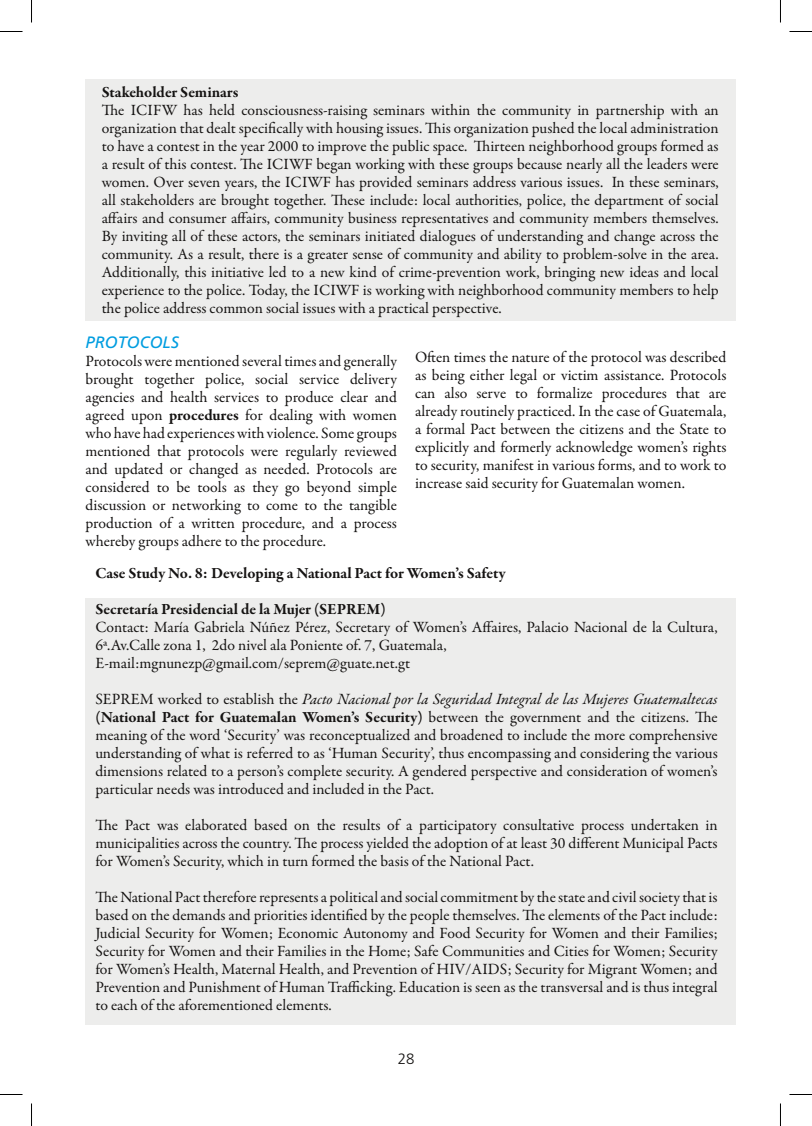
<style>
.page{position:relative;width:812px;height:1126px;background:#fff}
.page>*{position:absolute;margin:0;border:0;box-sizing:border-box;transform-origin:0 0}
.t1{font:italic 16.5px "Frutiger";color:#009de0}
.t2{font:15.75px/18px "Garamond Premr Pro";letter-spacing:-.005em;color:#151312;text-align:justify}
.t3{font:700 15.75px "Garamond Premr Pro";color:#151312}
.t4{font:300 15px "Frutiger";color:#151312}
.s1{font-weight:700}
.s2{font-style:italic}
</style>
<div class="page">
<div style="left:86px;top:598px;width:649px;height:427px;background:#ededec"></div>
<div style="left:86px;top:80px;width:649px;height:241px;background:#ededec"></div>
<svg style="left:0;top:31px;width:22px;height:1px"></svg>
<svg style="left:789px;top:31px;width:22px;height:1px"></svg>
<svg style="left:0;top:1094px;width:22px;height:1px"></svg>
<svg style="left:789px;top:1094px;width:22px;height:1px"></svg>
<svg style="left:31px;top:0;width:1px;height:22px"></svg>
<svg style="left:31px;top:1103px;width:1px;height:23px"></svg>
<svg style="left:780px;top:0;width:1px;height:22px"></svg>
<svg style="left:780px;top:1103px;width:1px;height:23px"></svg>
<p class="t3" style="left:102px;top:82px;width:138px">Stakeholder Seminars</p>
<p class="t2" style="left:102px;top:101px;width:618px">The ICIFW has held consciousness-raising seminars within the community in partnership with an organization that dealt specifically with housing issues. This organization pushed the local administration to have a contest in the year 2000 to improve the public space. Thirteen neighborhood groups formed as a result of this contest. The ICIWF began working with these groups because nearly all the leaders were women. Over seven years, the ICIWF has provided seminars address various issues. In these seminars, all stakeholders are brought together. These include: local authorities, police, the department of social affairs and consumer affairs, community business representatives and community members themselves.<br>By inviting all of these actors, the seminars initiated dialogues of understanding and change across the community. As a result, there is a greater sense of community and ability to problem-solve in the area.<br>Additionally, this initiative led to a new kind of crime-prevention work, bringing new ideas and local experience to the police. Today, the ICIWF is working with neighborhood community members to help the police address common social issues with a practical perspective.</p>
<p class="t1" style="left:86px;top:332px;width:95px">PROTOCOLS</p>
<p class="t2" style="left:86px;top:352px;width:313px">Protocols were mentioned several times and generally brought together police, social service delivery agencies and health services to produce clear and agreed upon <span class="s1">procedures</span> for dealing with women who have had experiences with violence. Some groups mentioned that protocols were regularly reviewed and updated or changed as needed. Protocols are considered to be tools as they go beyond simple discussion or networking to come to the tangible production of a written procedure, and a process whereby groups adhere to the procedure.</p>
<p class="t2" style="left:415px;top:349px;width:313px">Often times the nature of the protocol was described as being either legal or victim assistance. Protocols can also serve to formalize procedures that are already routinely practiced. In the case of Guatemala, a formal Pact between the citizens and the State to explicitly and formerly acknowledge women’s rights to security, manifest in various forms, and to work to increase said security for Guatemalan women.</p>
<p class="t3" style="left:95px;top:564px;width:411px">Case Study No. 8: Developing a National Pact for Women’s Safety</p>
<p class="t3" style="left:95px;top:600px;width:291px">Secretaría Presidencial de la Mujer (SEPREM)</p>
<p class="t2" style="left:95px;top:619px;width:623px;text-align:left">Contact: María Gabriela Núñez Pérez, Secretary of Women’s Affaires, Palacio Nacional de la Cultura,<br>6ª.Av.Calle zona 1, 2do nivel ala Poniente of. 7, Guatemala,<br>E-mail:mgnunezp@gmail.com/seprem@guate.net.gt</p>
<p class="t2" style="left:95px;top:691px;width:623px">SEPREM worked to establish the <span class="s2">Pacto Nacional por la Seguridad Integral de las Mujeres Guatemaltecas </span><span class="s1">(National Pact for Guatemalan Women’s Security)</span> between the government and the citizens. The meaning of the word ‘Security’ was reconceptualized and broadened to include the more comprehensive understanding of what is referred to as ‘Human Security’, thus encompassing and considering the various dimensions related to a person’s complete security. A gendered perspective and consideration of women’s particular needs was introduced and included in the Pact.</p>
<p class="t2" style="left:95px;top:817px;width:623px">The Pact was elaborated based on the results of a participatory consultative process undertaken in municipalities across the country. The process yielded the adoption of at least 30 different Municipal Pacts for Women’s Security, which in turn formed the basis of the National Pact.</p>
<p class="t2" style="left:95px;top:889px;width:623px">The National Pact therefore represents a political and social commitment by the state and civil society that is based on the demands and priorities identified by the people themselves. The elements of the Pact include:<br>Judicial Security for Women; Economic Autonomy and Food Security for Women and their Families; Security for Women and their Families in the Home; Safe Communities and Cities for Women; Security for Women’s Health, Maternal Health, and Prevention of HIV/AIDS; Security for Migrant Women; and Prevention and Punishment of Human Trafficking. Education is seen as the transversal and is thus integral to each of the aforementioned elements.</p>
<p class="t4" style="left:397px;top:1050px;width:18px">28</p>
</div>
